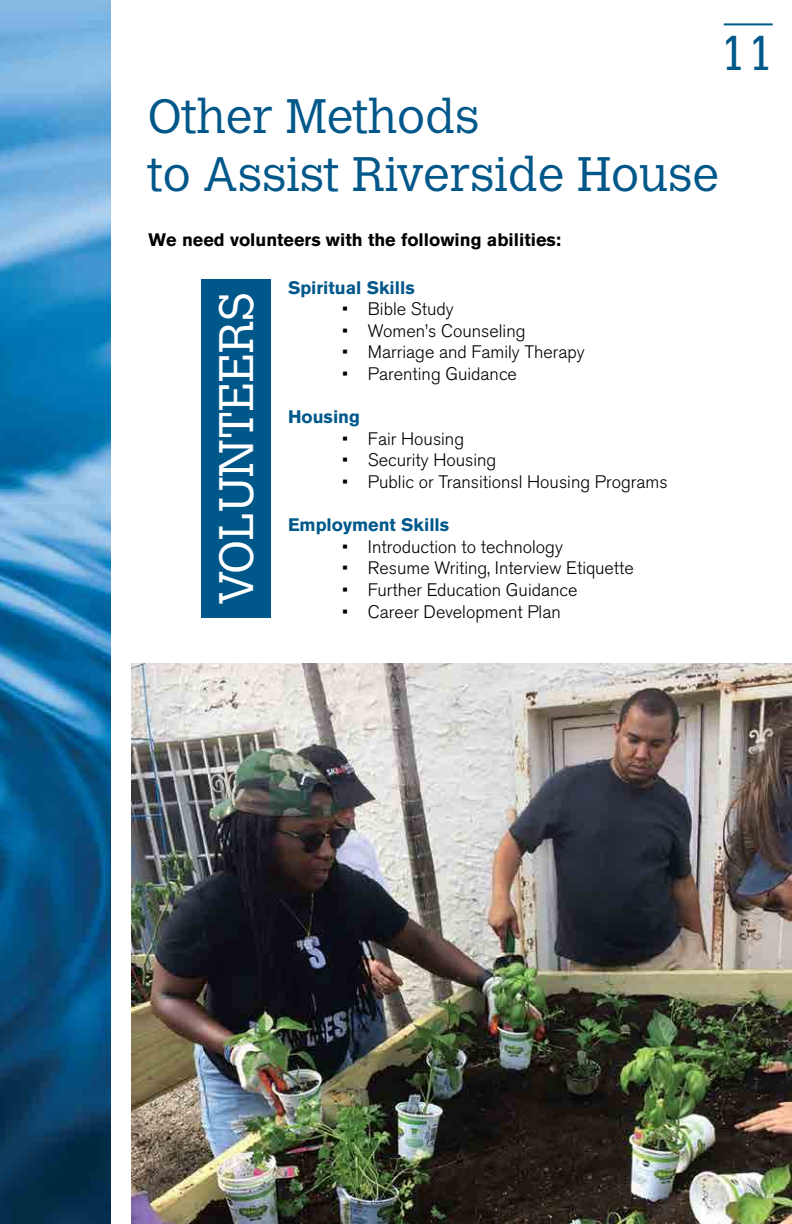
<style>
.page{position:relative;width:792px;height:1224px;background:#fff}
.page>*{position:absolute;margin:0;border:0;box-sizing:border-box;transform-origin:0 0}
.t1{font:300 48px/57.6px "Calvert";color:#005789}
.t2{font:300 48px "Calvert";color:#fff}
.t3{font:300 18px "Akzidenz Grotesk BQ";color:#000}
.t4{font:700 18px "Akzidenz Grotesk BQ";color:#000}
.t5{font:700 18px "Akzidenz Grotesk BQ";color:#00588b}
</style>
<div class="page">
<img style="left:131px;top:664px;width:661px;height:560px">
<img style="left:0;top:0;width:111px;height:1224px">
<div style="left:201px;top:279px;width:69px;height:339px;background:#00578a"></div>
<hr style="left:724px;top:23px;width:49px;height:2px;background:#005789">
<h1 class="t1" style="left:720px;top:25px;width:57px">11</h1>
<h1 class="t1" style="left:148px;top:88px;width:573px">Other Methods<br>to Assist Riverside House</h1>
<p class="t4" style="left:149px;top:230px;width:414px">We need volunteers with the following abilities:</p>
<h1 class="t2" style="left:209px;top:605px;width:315px;rotate:-90deg">VOLUNTEERS</h1>
<p class="t5" style="left:288px;top:277px;width:128px">Spiritual Skills</p>
<p class="t3" style="left:342px;top:299px;width:113px">• Bible Study</p>
<p class="t3" style="left:342px;top:320px;width:185px">• Women’s Counseling</p>
<p class="t3" style="left:342px;top:342px;width:244px">• Marriage and Family Therapy</p>
<p class="t3" style="left:342px;top:364px;width:177px">• Parenting Guidance</p>
<p class="t5" style="left:288px;top:406px;width:73px">Housing</p>
<p class="t3" style="left:342px;top:428px;width:124px">• Fair Housing</p>
<p class="t3" style="left:342px;top:450px;width:156px">• Security Housing</p>
<p class="t3" style="left:342px;top:472px;width:327px">• Public or Transitionsl Housing Programs</p>
<p class="t5" style="left:288px;top:514px;width:163px">Employment Skills</p>
<p class="t3" style="left:342px;top:536px;width:222px">• Introduction to technology</p>
<p class="t3" style="left:342px;top:558px;width:293px">• Resume Writing, Interview Etiquette</p>
<p class="t3" style="left:342px;top:580px;width:237px">• Further Education Guidance</p>
<p class="t3" style="left:342px;top:601px;width:220px">• Career Development Plan</p>
</div>
